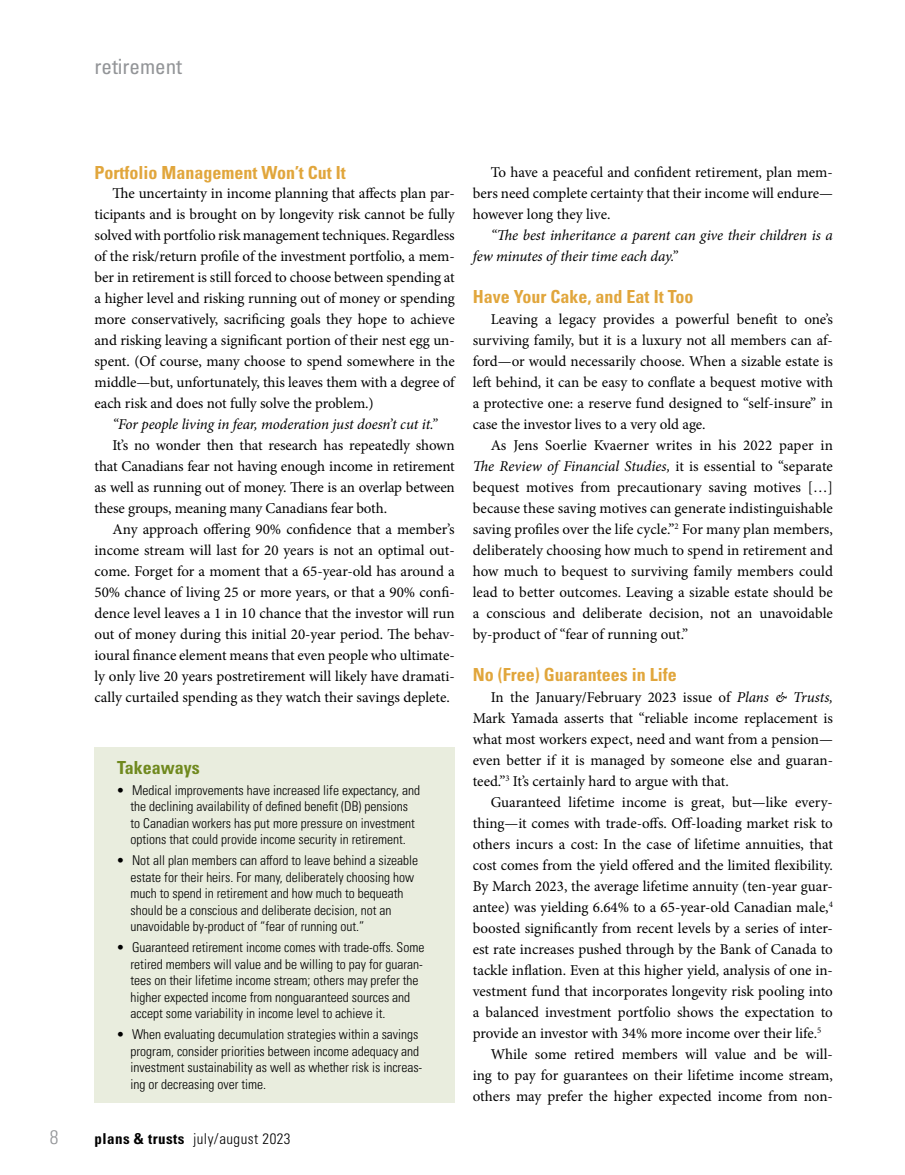
<style>
.page{position:relative;width:905px;height:1175px;background:#fff}
.page>*{position:absolute;margin:0;border:0;box-sizing:border-box;transform-origin:0 0}
.t1{font:condensed 21px "Univers LT Pro";color:#939598}
.t2{font:300 condensed 19.5px "Univers LT Pro";color:#939598}
.t3{font:700 condensed 18px "Univers LT Pro";color:#e1a63c}
.t4{font:700 condensed 18px "Univers LT Pro";color:#70891e}
.t5{font:15px/21px "Minion Pro";color:#000;text-align:justify}
.t6{font:italic 15px/21px "Minion Pro";letter-spacing:-.01em;color:#000}
.t7{font:300 condensed 15px "Univers LT Pro";letter-spacing:.03em;color:#000}
.t8{font:300 condensed 13.5px/16.5px "Univers LT Pro";color:#000}
.s1{font-weight:700}
.s2{font-style:italic}
</style>
<div class="page">
<div style="left:94px;top:747px;width:360px;height:355px;background:#e9edde"></div>
<h1 class="t1" style="left:94px;top:53px;width:89px">retirement</h1>
<p class="t3" style="left:94px;top:161px;width:253px">Portfolio Management Won’t Cut It</p>
<p class="t5" style="left:95px;top:183px;width:362px;text-indent:18px">The uncertainty in income planning that affects plan par&shy;ticipants and is brought on by longevity risk cannot be fully solved with portfolio risk management techniques. Regardless of the risk/return profile of the investment portfolio, a mem&shy;ber in retirement is still forced to choose between spending at a higher level and risking running out of money or spending more conservatively, sacrificing goals they hope to achieve and risking leaving a significant portion of their nest egg un&shy;spent. (Of course, many choose to spend somewhere in the middle—but, unfortunately, this leaves them with a degree of each risk and does not fully solve the problem.)</p>
<p class="t6" style="left:113px;top:414px;width:326px">“For people living in fear, moderation just doesn’t cut it.”</p>
<p class="t5" style="left:95px;top:435px;width:362px;text-indent:18px">It’s no wonder then that research has repeatedly shown that Canadians fear not having enough income in retirement as well as running out of money. There is an overlap between these groups, meaning many Canadians fear both.</p>
<p class="t5" style="left:95px;top:519px;width:362px;text-indent:18px">Any approach offering 90% confidence that a member’s income stream will last for 20 years is not an optimal out&shy;come. Forget for a moment that a 65-year-old has around a 50% chance of living 25 or more years, or that a 90% confi&shy;dence level leaves a 1 in 10 chance that the investor will run out of money during this initial 20-year period. The behav&shy;ioural finance element means that even people who ultimate&shy;ly only live 20 years postretirement will likely have dramati&shy;cally curtailed spending as they watch their savings deplete.</p>
<p class="t4" style="left:117px;top:756px;width:84px">Takeaways</p>
<p class="t8" style="left:130px;top:781px;width:291px;text-indent:-14px">• Medical improvements have increased life expectancy, and the declining availability of defined benefit (DB) pensions to Canadian workers has put more pressure on investment options that could provide income security in retirement.</p>
<p class="t8" style="left:130px;top:851px;width:289px;text-indent:-14px">• Not all plan members can afford to leave behind a sizeable estate for their heirs. For many, deliberately choosing how much to spend in retirement and how much to bequeath should be a conscious and deliberate decision, not an unavoidable by-product of “fear of running out.”</p>
<p class="t8" style="left:130px;top:938px;width:295px;text-indent:-14px">• Guaranteed retirement income comes with trade-offs. Some retired members will value and be willing to pay for guaran&shy;tees on their lifetime income stream; others may prefer the higher expected income from nonguaranteed sources and accept some variability in income level to achieve it.</p>
<p class="t8" style="left:130px;top:1025px;width:293px;text-indent:-14px">• When evaluating decumulation strategies within a savings program, consider priorities between income adequacy and investment sustainability as well as whether risk is increas&shy;ing or decreasing over time.</p>
<h2 class="t2" style="left:50px;top:1123px;width:10px">8</h2>
<p class="t7" style="left:94px;top:1128px;width:197px"><span class="s1">plans &amp; trusts</span> july/august 2023</p>
<p class="t5" style="left:472px;top:162px;width:361px;text-indent:18px">To have a peaceful and confident retirement, plan mem&shy;bers need complete certainty that their income will endure— however long they live.</p>
<p class="t6" style="left:472px;top:225px;width:361px;text-indent:18px">“The best inheritance a parent can give their children is a few minutes of their time each day.”</p>
<p class="t3" style="left:472px;top:286px;width:222px">Have Your Cake, and Eat It Too</p>
<p class="t5" style="left:472px;top:309px;width:362px;text-indent:18px">Leaving a legacy provides a powerful benefit to one’s surviving family, but it is a luxury not all members can af&shy;ford—or would necessarily choose. When a sizable estate is left behind, it can be easy to conflate a bequest motive with a protective one: a reserve fund designed to “self-insure” in case the investor lives to a very old age.</p>
<p class="t5" style="left:472px;top:435px;width:362px;text-indent:18px">As Jens Soerlie Kvaerner writes in his 2022 paper in <span class="s2">The Review of Financial Studies,</span> it is essential to “separate bequest motives from precautionary saving motives […] because these saving motives can generate indistinguishable saving profiles over the life cycle.”<sup>2</sup> For many plan members, deliberately choosing how much to spend in retirement and how much to bequest to surviving family members could lead to better outcomes. Leaving a sizable estate should be a conscious and deliberate decision, not an unavoidable by-product of “fear of running out.”</p>
<p class="t3" style="left:472px;top:664px;width:205px">No (Free) Guarantees in Life</p>
<p class="t5" style="left:472px;top:687px;width:362px;text-indent:18px">In the January/February 2023 issue of <span class="s2">Plans &amp; Trusts, </span>Mark Yamada asserts that “reliable income replacement is what most workers expect, need and want from a pension— even better if it is managed by someone else and guaran&shy;teed.”<sup>3</sup> It’s certainly hard to argue with that.</p>
<p class="t5" style="left:490px;top:792px;width:343px">Guaranteed lifetime income is great, but—like every-</p>
<p class="t5" style="left:472px;top:813px;width:362px">thing—it comes with trade-offs. Off-loading market risk to</p>
<p class="t5" style="left:472px;top:834px;width:361px">others incurs a cost: In the case of lifetime annuities, that</p>
<p class="t5" style="left:472px;top:855px;width:361px">cost comes from the yield offered and the limited flexibility.</p>
<p class="t5" style="left:472px;top:876px;width:361px">By March 2023, the average lifetime annuity (ten-year guar-</p>
<p class="t5" style="left:472px;top:897px;width:362px">antee) was yielding 6.64% to a 65-year-old Canadian male,<sup>4</sup></p>
<p class="t5" style="left:472px;top:918px;width:361px">boosted significantly from recent levels by a series of inter-</p>
<p class="t5" style="left:472px;top:939px;width:361px">est rate increases pushed through by the Bank of Canada to</p>
<p class="t5" style="left:472px;top:960px;width:361px">tackle inflation. Even at this higher yield, analysis of one in-</p>
<p class="t5" style="left:472px;top:981px;width:361px">vestment fund that incorporates longevity risk pooling into</p>
<p class="t5" style="left:472px;top:1002px;width:362px">a balanced investment portfolio shows the expectation to</p>
<p class="t5" style="left:472px;top:1023px;width:350px">provide an investor with 34% more income over their life.<sup>5</sup></p>
<p class="t5" style="left:490px;top:1044px;width:344px">While some retired members will value and be will-</p>
<p class="t5" style="left:472px;top:1065px;width:362px">ing to pay for guarantees on their lifetime income stream,</p>
<p class="t5" style="left:472px;top:1086px;width:362px">others may prefer the higher expected income from non-</p>
</div>
